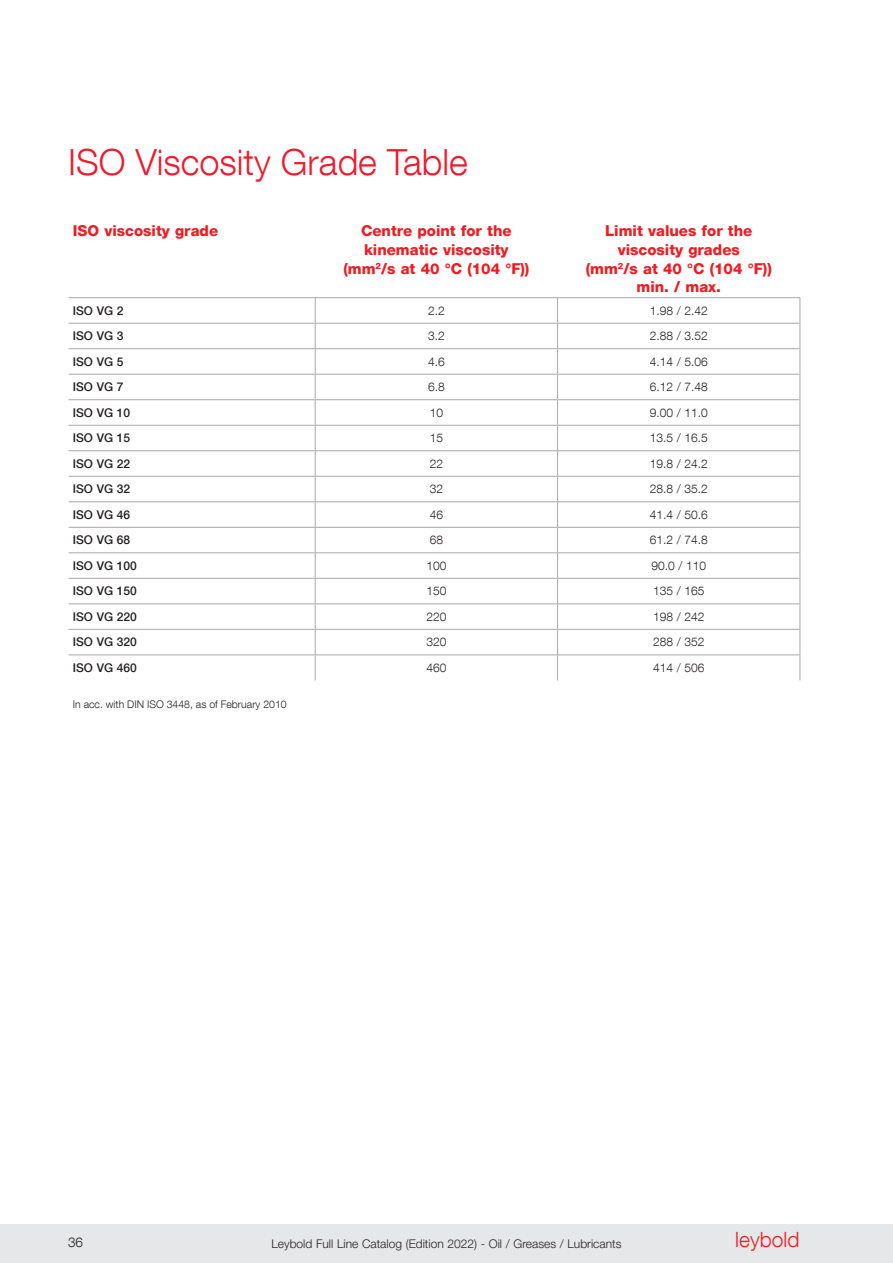
<style>
.page{position:relative;width:893px;height:1263px;background:#fff}
.page>*{position:absolute;margin:0;border:0;box-sizing:border-box;transform-origin:0 0}
.Titel_3{font:300 36px "Helvetica Neue LT Com";color:#ee1b2c}
.t1{font:300 21px "Helvetica Neue LT Com";color:#ee1d23}
.Überschrift_Tabelle{font:800 15px/18.8px "Helvetica Neue LT Com";color:#ee1d23;text-align:center}
.t2{font:300 13.5px "Helvetica Neue LT Com";color:#231f20}
.t3{font:300 12px "Helvetica Neue LT Com";color:#231f20}
.t4{font:500 12px "Helvetica Neue LT Com";color:#231f20}
.t5{font:300 12px "Helvetica Neue LT Std";color:#231f20}
.Legende{font:300 10.5px "Helvetica Neue LT Com";color:#231f20}
</style>
<div class="page">
<div style="left:0;top:1225px;width:893px;height:38px;background:#e6e7e9"></div>
<hr style="left:69px;top:297px;width:246px;height:1px;background:#a8a9ad">
<hr style="left:315px;top:297px;width:243px;height:1px;background:#a8a9ad">
<hr style="left:558px;top:297px;width:242px;height:1px;background:#a8a9ad">
<hr style="left:69px;top:323px;width:246px;height:1px;background:#a8a9ad">
<hr style="left:315px;top:323px;width:243px;height:1px;background:#a8a9ad">
<hr style="left:558px;top:323px;width:242px;height:1px;background:#a8a9ad">
<hr style="left:69px;top:348px;width:246px;height:1px;background:#a8a9ad">
<hr style="left:315px;top:348px;width:243px;height:1px;background:#a8a9ad">
<hr style="left:558px;top:348px;width:242px;height:1px;background:#a8a9ad">
<hr style="left:69px;top:374px;width:246px;height:1px;background:#a8a9ad">
<hr style="left:315px;top:374px;width:243px;height:1px;background:#a8a9ad">
<hr style="left:558px;top:374px;width:242px;height:1px;background:#a8a9ad">
<hr style="left:69px;top:399px;width:246px;height:1px;background:#a8a9ad">
<hr style="left:315px;top:399px;width:243px;height:1px;background:#a8a9ad">
<hr style="left:558px;top:399px;width:242px;height:1px;background:#a8a9ad">
<hr style="left:69px;top:425px;width:246px;height:1px;background:#a8a9ad">
<hr style="left:315px;top:425px;width:243px;height:1px;background:#a8a9ad">
<hr style="left:558px;top:425px;width:242px;height:1px;background:#a8a9ad">
<hr style="left:69px;top:527px;width:246px;height:1px;background:#a8a9ad">
<hr style="left:315px;top:527px;width:243px;height:1px;background:#a8a9ad">
<hr style="left:558px;top:527px;width:242px;height:1px;background:#a8a9ad">
<hr style="left:69px;top:552px;width:246px;height:1px;background:#a8a9ad">
<hr style="left:315px;top:552px;width:243px;height:1px;background:#a8a9ad">
<hr style="left:558px;top:552px;width:242px;height:1px;background:#a8a9ad">
<hr style="left:69px;top:501px;width:246px;height:1px;background:#a8a9ad">
<hr style="left:315px;top:501px;width:243px;height:1px;background:#a8a9ad">
<hr style="left:558px;top:501px;width:242px;height:1px;background:#a8a9ad">
<hr style="left:69px;top:450px;width:246px;height:1px;background:#a8a9ad">
<hr style="left:315px;top:450px;width:243px;height:1px;background:#a8a9ad">
<hr style="left:558px;top:450px;width:242px;height:1px;background:#a8a9ad">
<hr style="left:69px;top:476px;width:246px;height:1px;background:#a8a9ad">
<hr style="left:315px;top:476px;width:243px;height:1px;background:#a8a9ad">
<hr style="left:558px;top:476px;width:242px;height:1px;background:#a8a9ad">
<hr style="left:69px;top:578px;width:246px;height:1px;background:#a8a9ad">
<hr style="left:315px;top:578px;width:243px;height:1px;background:#a8a9ad">
<hr style="left:558px;top:578px;width:242px;height:1px;background:#a8a9ad">
<hr style="left:69px;top:603px;width:246px;height:1px;background:#a8a9ad">
<hr style="left:315px;top:603px;width:243px;height:1px;background:#a8a9ad">
<hr style="left:558px;top:603px;width:242px;height:1px;background:#a8a9ad">
<hr style="left:69px;top:629px;width:246px;height:1px;background:#a8a9ad">
<hr style="left:315px;top:629px;width:243px;height:1px;background:#a8a9ad">
<hr style="left:558px;top:629px;width:242px;height:1px;background:#a8a9ad">
<hr style="left:69px;top:654px;width:246px;height:1px;background:#a8a9ad">
<hr style="left:315px;top:654px;width:243px;height:1px;background:#a8a9ad">
<hr style="left:558px;top:654px;width:242px;height:1px;background:#a8a9ad">
<svg style="left:315px;top:298px;width:1px;height:382px"></svg>
<svg style="left:557px;top:298px;width:1px;height:382px"></svg>
<svg style="left:800px;top:298px;width:1px;height:382px"></svg>
<p class="Titel_3" style="left:68px;top:140px;width:401px">ISO Viscosity Grade Table</p>
<p class="Überschrift_Tabelle" style="left:73px;top:221px;width:147px">ISO viscosity grade</p>
<p class="Überschrift_Tabelle" style="left:343px;top:221px;width:188px">Centre point for the kinematic viscosity (mm<sup>2</sup>/s at 40 °C (104 °F))</p>
<p class="Überschrift_Tabelle" style="left:586px;top:221px;width:188px">Limit values for the viscosity grades<br>(mm<sup>2</sup>/s at 40 °C (104 °F)) min. / max.</p>
<p class="t4" style="left:73px;top:303px;width:52px">ISO VG 2</p>
<p class="t3" style="left:428px;top:303px;width:18px">2.2</p>
<p class="t3" style="left:650px;top:303px;width:60px">1.98 / 2.42</p>
<p class="t4" style="left:73px;top:329px;width:52px">ISO VG 3</p>
<p class="t3" style="left:428px;top:329px;width:18px">3.2</p>
<p class="t3" style="left:650px;top:329px;width:60px">2.88 / 3.52</p>
<p class="t4" style="left:73px;top:354px;width:52px">ISO VG 5</p>
<p class="t3" style="left:428px;top:354px;width:18px">4.6</p>
<p class="t3" style="left:650px;top:354px;width:60px">4.14 / 5.06</p>
<p class="t4" style="left:73px;top:380px;width:52px">ISO VG 7</p>
<p class="t3" style="left:428px;top:380px;width:18px">6.8</p>
<p class="t3" style="left:650px;top:380px;width:60px">6.12 / 7.48</p>
<p class="t4" style="left:73px;top:405px;width:59px">ISO VG 10</p>
<p class="t3" style="left:430px;top:405px;width:15px">10</p>
<p class="t3" style="left:650px;top:405px;width:60px">9.00 / 11.0</p>
<p class="t4" style="left:73px;top:431px;width:59px">ISO VG 15</p>
<p class="t3" style="left:430px;top:431px;width:15px">15</p>
<p class="t3" style="left:650px;top:431px;width:60px">13.5 / 16.5</p>
<p class="t4" style="left:73px;top:456px;width:59px">ISO VG 22</p>
<p class="t3" style="left:430px;top:456px;width:15px">22</p>
<p class="t3" style="left:650px;top:456px;width:60px">19.8 / 24.2</p>
<p class="t4" style="left:73px;top:482px;width:59px">ISO VG 32</p>
<p class="t3" style="left:430px;top:482px;width:15px">32</p>
<p class="t3" style="left:650px;top:482px;width:60px">28.8 / 35.2</p>
<p class="t4" style="left:73px;top:507px;width:59px">ISO VG 46</p>
<p class="t3" style="left:430px;top:507px;width:15px">46</p>
<p class="t3" style="left:650px;top:507px;width:60px">41.4 / 50.6</p>
<p class="t4" style="left:73px;top:533px;width:59px">ISO VG 68</p>
<p class="t3" style="left:430px;top:533px;width:15px">68</p>
<p class="t3" style="left:650px;top:533px;width:60px">61.2 / 74.8</p>
<p class="t4" style="left:73px;top:558px;width:66px">ISO VG 100</p>
<p class="t3" style="left:426px;top:558px;width:22px">100</p>
<p class="t3" style="left:651px;top:558px;width:56px">90.0 / 110</p>
<p class="t4" style="left:73px;top:584px;width:66px">ISO VG 150</p>
<p class="t3" style="left:426px;top:584px;width:22px">150</p>
<p class="t3" style="left:653px;top:584px;width:53px">135 / 165</p>
<p class="t4" style="left:73px;top:609px;width:66px">ISO VG 220</p>
<p class="t3" style="left:426px;top:609px;width:22px">220</p>
<p class="t3" style="left:653px;top:609px;width:53px">198 / 242</p>
<p class="t4" style="left:73px;top:635px;width:66px">ISO VG 320</p>
<p class="t3" style="left:426px;top:635px;width:22px">320</p>
<p class="t3" style="left:653px;top:635px;width:53px">288 / 352</p>
<p class="t4" style="left:73px;top:660px;width:66px">ISO VG 460</p>
<p class="t3" style="left:426px;top:660px;width:22px">460</p>
<p class="t3" style="left:653px;top:660px;width:53px">414 / 506</p>
<p class="Legende" style="left:73px;top:697px;width:215px">In acc. with DIN ISO 3448, as of February 2010</p>
<p class="t2" style="left:68px;top:1234px;width:17px">36</p>
<p class="t5" style="left:271px;top:1236px;width:352px">Leybold Full Line Catalog (Edition 2022) - Oil / Greases / Lubricants</p>
<h2 class="t1" style="left:735px;top:1227px;width:66px">leybold</h2>
</div>
